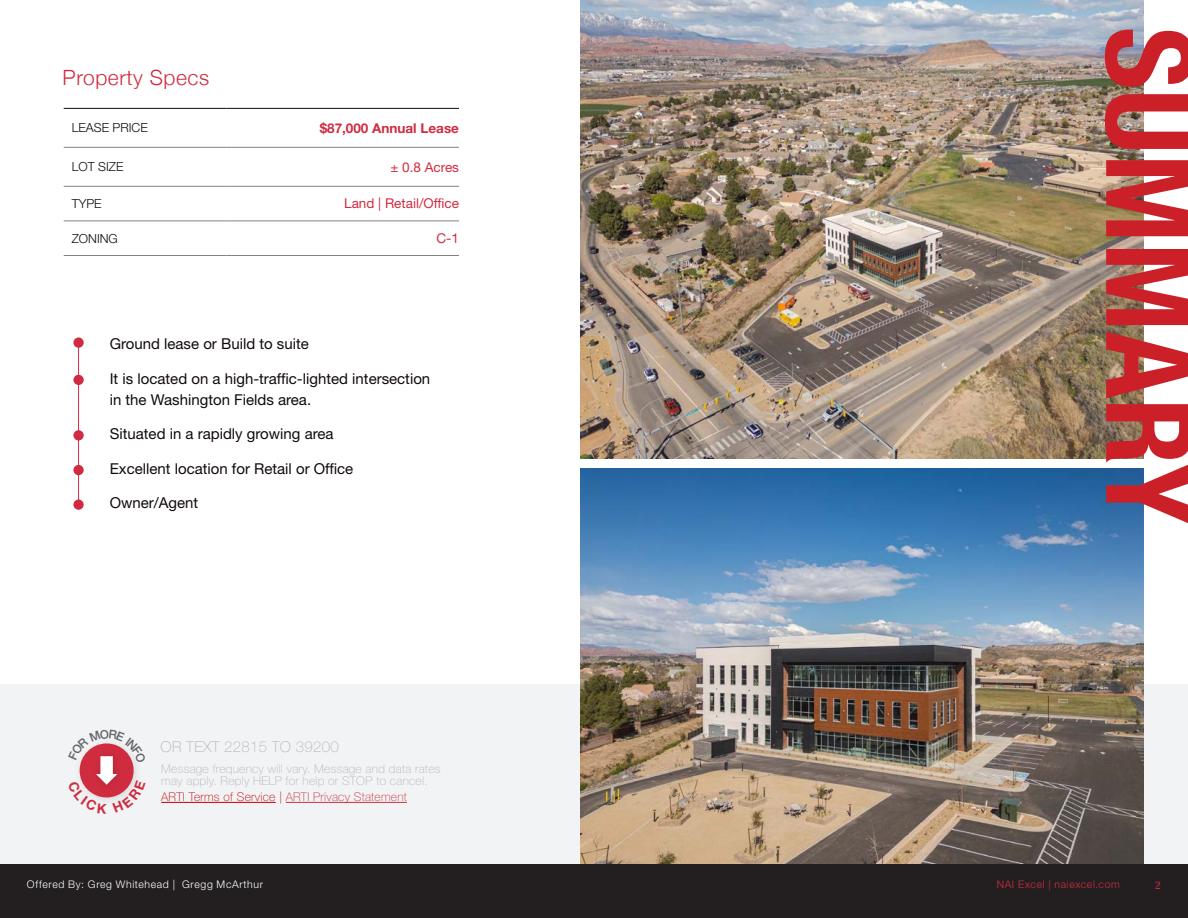
<style>
.page{position:relative;width:1188px;height:918px;background:#fff}
.page>*{position:absolute;margin:0;border:0;box-sizing:border-box;transform-origin:0 0}
.Extra_Large_Header{font:700 condensed 120px "Helvetica Neue";color:#cb2027}
.Small_Header{font:300 21px "Helvetica Neue";letter-spacing:.025em;color:#d02c40}
.Bulleted_List{font:15px/21px "Helvetica Neue LT Std";color:#110a0c}
.t1{font:100 15px "Helvetica Neue LT Std";letter-spacing:.02em;color:#b5b6b8}
.Table_Red{font:13.5px "Helvetica Neue LT Std";color:#d02c40}
.TABLE_RED_BOLD{font:700 13.5px "Helvetica Neue LT Std";color:#d02c40}
.TABLE_RED_BOLD-2{font:13.5px "Helvetica Neue LT Std";color:#d02c40}
.Property_Summary_TABLE_BLACK{font:300 12.45px "Helvetica Neue LT Std";color:#110a0c}
.t2{font:100 12px/12px "Helvetica Neue LT Std";letter-spacing:.02em;color:#b5b6b8}
.t3{font:100 12px "Helvetica Neue LT Std";letter-spacing:.02em;color:#d02c40}
.Phone_Number{font:300 10.5px "Helvetica Neue LT Std";letter-spacing:.06em;color:#fff}
.Page_Number{font:300 10.5px "Helvetica Neue LT Std";letter-spacing:.06em;color:#d02c40}
.Phone_Number-2{font:10.5px "Centennial LT Std";color:#d02c40}
.s1{color:#bf0000}
</style>
<div class="page">
<div style="left:0;top:684px;width:1188px;height:234px;background:#f2f3f4"></div>
<img style="left:580px;top:0;width:564px;height:459px">
<img style="left:580px;top:469px;width:564px;height:395px">
<div style="left:0;top:865px;width:1188px;height:53px;background:#231f20"></div>
<hr style="left:78px;top:343px;width:1px;height:162px;background:#d12b41">
<div style="left:73px;top:338px;width:11px;height:10px;background:#d12b41;border-radius:50%"></div>
<div style="left:73px;top:465px;width:11px;height:10px;background:#d12b41;border-radius:50%"></div>
<div style="left:73px;top:375px;width:11px;height:10px;background:#d12b41;border-radius:50%"></div>
<div style="left:73px;top:430px;width:11px;height:10px;background:#d12b41;border-radius:50%"></div>
<hr style="left:64px;top:147px;width:163px;height:1px;background:#838283">
<hr style="left:227px;top:147px;width:232px;height:1px;background:#838283">
<hr style="left:64px;top:186px;width:163px;height:1px;background:#838283">
<hr style="left:227px;top:186px;width:232px;height:1px;background:#838283">
<hr style="left:64px;top:221px;width:163px;height:1px;background:#838283">
<hr style="left:227px;top:221px;width:232px;height:1px;background:#838283">
<hr style="left:64px;top:255px;width:163px;height:1px;background:#838283">
<hr style="left:227px;top:255px;width:232px;height:1px;background:#838283">
<hr style="left:64px;top:108px;width:163px;height:1px;background:#110a0c">
<hr style="left:227px;top:108px;width:232px;height:1px;background:#110a0c">
<hr style="left:161px;top:802px;width:115px;height:1px;background:#bf0000">
<hr style="left:286px;top:802px;width:121px;height:1px;background:#d02c40">
<div style="left:73px;top:500px;width:11px;height:10px;background:#d12b41;border-radius:50%"></div>
<svg style="left:79px;top:743px;width:57px;height:57px"></svg>
<p class="Small_Header" style="left:63px;top:60px;width:148px">Property Specs</p>
<p class="Property_Summary_TABLE_BLACK" style="left:72px;top:120px;width:78px">LEASE PRICE</p>
<p class="TABLE_RED_BOLD" style="left:320px;top:120px;width:141px">$87,000 Annual Lease</p>
<p class="Property_Summary_TABLE_BLACK" style="left:72px;top:159px;width:53px">LOT SIZE</p>
<p class="TABLE_RED_BOLD-2" style="left:390px;top:159px;width:70px">± 0.8 Acres</p>
<p class="Property_Summary_TABLE_BLACK" style="left:72px;top:196px;width:31px">TYPE</p>
<p class="Table_Red" style="left:344px;top:196px;width:116px">Land | Retail/Office</p>
<p class="Property_Summary_TABLE_BLACK" style="left:72px;top:231px;width:48px">ZONING</p>
<p class="Table_Red" style="left:436px;top:230px;width:24px">C-1</p>
<p class="Bulleted_List" style="left:110px;top:333px;width:201px">Ground lease or Build to suite</p>
<p class="Bulleted_List" style="left:110px;top:368px;width:322px">It is located on a high-traffic-lighted intersection in the Washington Fields area.</p>
<p class="Bulleted_List" style="left:110px;top:423px;width:225px">Situated in a rapidly growing area</p>
<p class="Bulleted_List" style="left:110px;top:458px;width:245px">Excellent location for Retail or Office</p>
<p class="Bulleted_List" style="left:110px;top:492px;width:90px">Owner/Agent</p>
<p class="t1" style="left:161px;top:738px;width:180px">OR TEXT 22815 TO 39200</p>
<p class="t2" style="left:161px;top:762px;width:281px">Message frequency will vary. Message and data rates may apply. Reply HELP for help or STOP to cancel.</p>
<p class="t3" style="left:161px;top:790px;width:247px"><span class="s1">ARTI Terms of Service |</span> ARTI Privacy Statement</p>
<p class="Extra_Large_Header" style="left:1249px;top:27px;width:500px;rotate:90deg">SUMMARY</p>
<p class="Phone_Number" style="left:27px;top:878px;width:238px">Offered By: Greg Whitehead | Gregg McArthur</p>
<p class="Page_Number" style="left:997px;top:878px;width:125px">NAI Excel | naiexcel.com</p>
<p class="Phone_Number-2" style="left:1155px;top:879px;width:8px">2</p>
</div>
